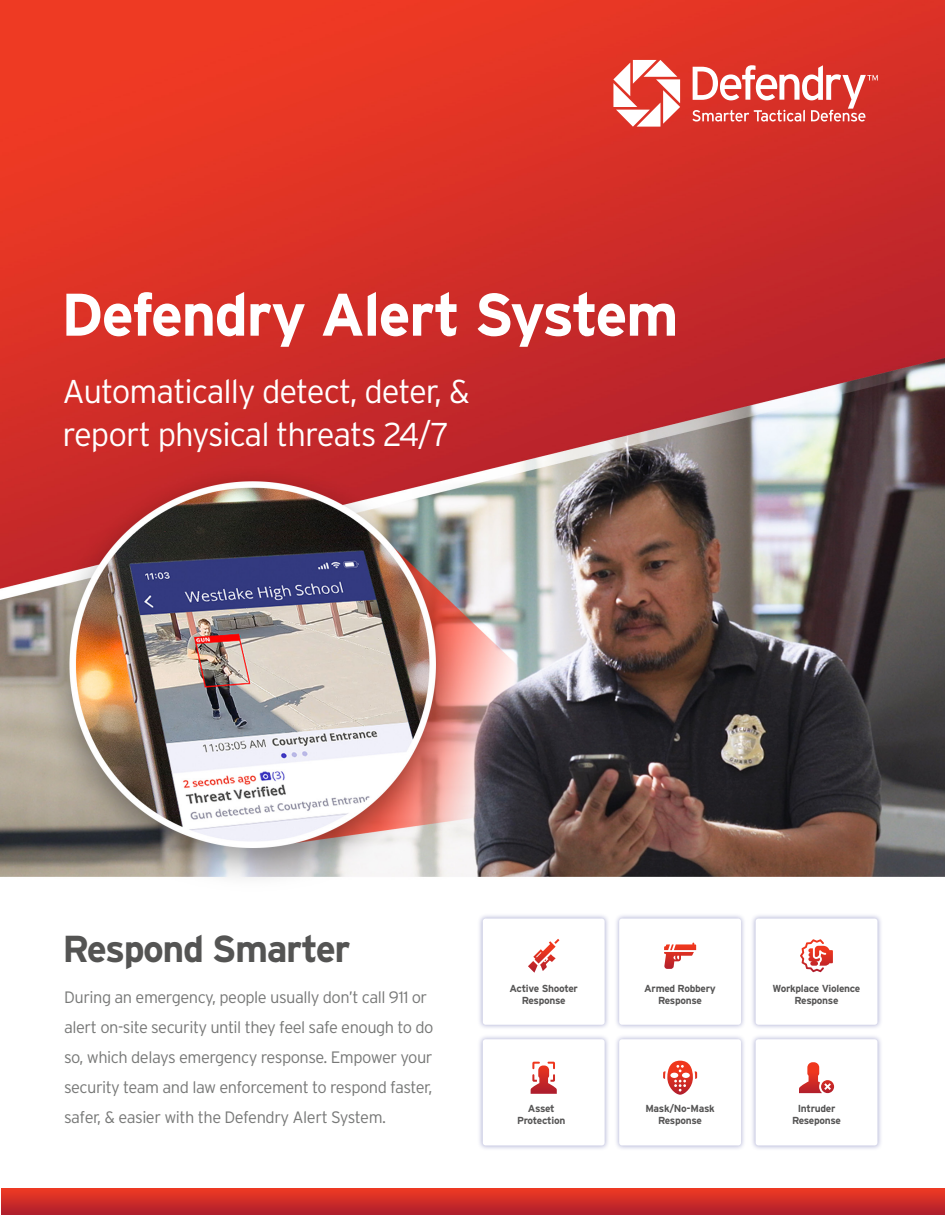
<style>
.page{position:relative;width:945px;height:1215px;background:#fff}
.page>*{position:absolute;margin:0;border:0;box-sizing:border-box;transform-origin:0 0}
.t1{font:700 60px "Interstate";letter-spacing:-.03em;color:#fff}
.t2{font:700 37.5px "Interstate";letter-spacing:-.04em;color:#545453}
.t3{font:300 33px/43.5px "Interstate";letter-spacing:-.03em;color:#fff}
.t4{font:300 16.5px/30px "Interstate";letter-spacing:-.03em;color:#777877}
.t5{font:700 10.2px/12.3px "Interstate";letter-spacing:-.03em;color:#565555;text-align:center}
</style>
<div class="page">
<img style="left:0;top:0;width:945px;height:879px">
<svg style="left:613px;top:60px;width:67px;height:67px"></svg>
<svg style="left:692px;top:65px;width:186px;height:57px"></svg>
<img style="left:2px;top:1188px;width:943px;height:27px">
<div style="left:614px;top:913px;width:132px;height:117px;background:#5f63ac;opacity:.5"></div>
<div style="left:619px;top:919px;width:122px;height:106px;background:#fff;border-radius:3px"></div>
<svg style="left:664px;top:943px;width:32px;height:26px"></svg>
<div style="left:478px;top:1034px;width:132px;height:117px;background:#5f63ac;opacity:.5"></div>
<div style="left:483px;top:1039px;width:122px;height:106px;background:#fff;border-radius:3px"></div>
<svg style="left:531px;top:1062px;width:26px;height:32px"></svg>
<div style="left:478px;top:913px;width:132px;height:117px;background:#5f63ac;opacity:.5"></div>
<div style="left:483px;top:919px;width:122px;height:106px;background:#fff;border-radius:3px"></div>
<svg style="left:528px;top:939px;width:31px;height:34px"></svg>
<div style="left:750px;top:1034px;width:133px;height:117px;background:#5f63ac;opacity:.5"></div>
<div style="left:756px;top:1039px;width:122px;height:106px;background:#fff;border-radius:3px"></div>
<svg style="left:799px;top:1062px;width:35px;height:31px"></svg>
<div style="left:614px;top:1034px;width:132px;height:117px;background:#5f63ac;opacity:.5"></div>
<div style="left:619px;top:1039px;width:122px;height:106px;background:#fff;border-radius:3px"></div>
<svg style="left:663px;top:1061px;width:34px;height:34px"></svg>
<div style="left:750px;top:913px;width:133px;height:117px;background:#5f63ac;opacity:.5"></div>
<div style="left:756px;top:919px;width:122px;height:106px;background:#fff;border-radius:3px"></div>
<svg style="left:800px;top:939px;width:33px;height:33px"></svg>
<p class="t1" style="left:61px;top:281px;width:619px">Defendry Alert System</p>
<p class="t3" style="left:63px;top:369px;width:409px">Automatically detect, deter, &amp; report physical threats 24/7</p>
<p class="t2" style="left:63px;top:928px;width:289px">Respond Smarter</p>
<p class="t4" style="left:64px;top:982px;width:371px">During an emergency, people usually don’t call 911 or alert on-site security until they feel safe enough to do so, which delays emergency response. Empower your security team and law enforcement to respond faster, safer, &amp; easier with the Defendry Alert System.</p>
<p class="t5" style="left:644px;top:982px;width:73px">Armed Robbery<br>Response</p>
<p class="t5" style="left:509px;top:982px;width:70px">Active Shooter<br>Response</p>
<p class="t5" style="left:645px;top:1102px;width:71px">Mask/No-Mask<br>Response</p>
<p class="t5" style="left:517px;top:1102px;width:50px">Asset<br>Protection</p>
<p class="t5" style="left:773px;top:982px;width:89px">Workplace Violence<br>Response</p>
<p class="t5" style="left:792px;top:1102px;width:51px">Intruder<br>Reseponse</p>
</div>
